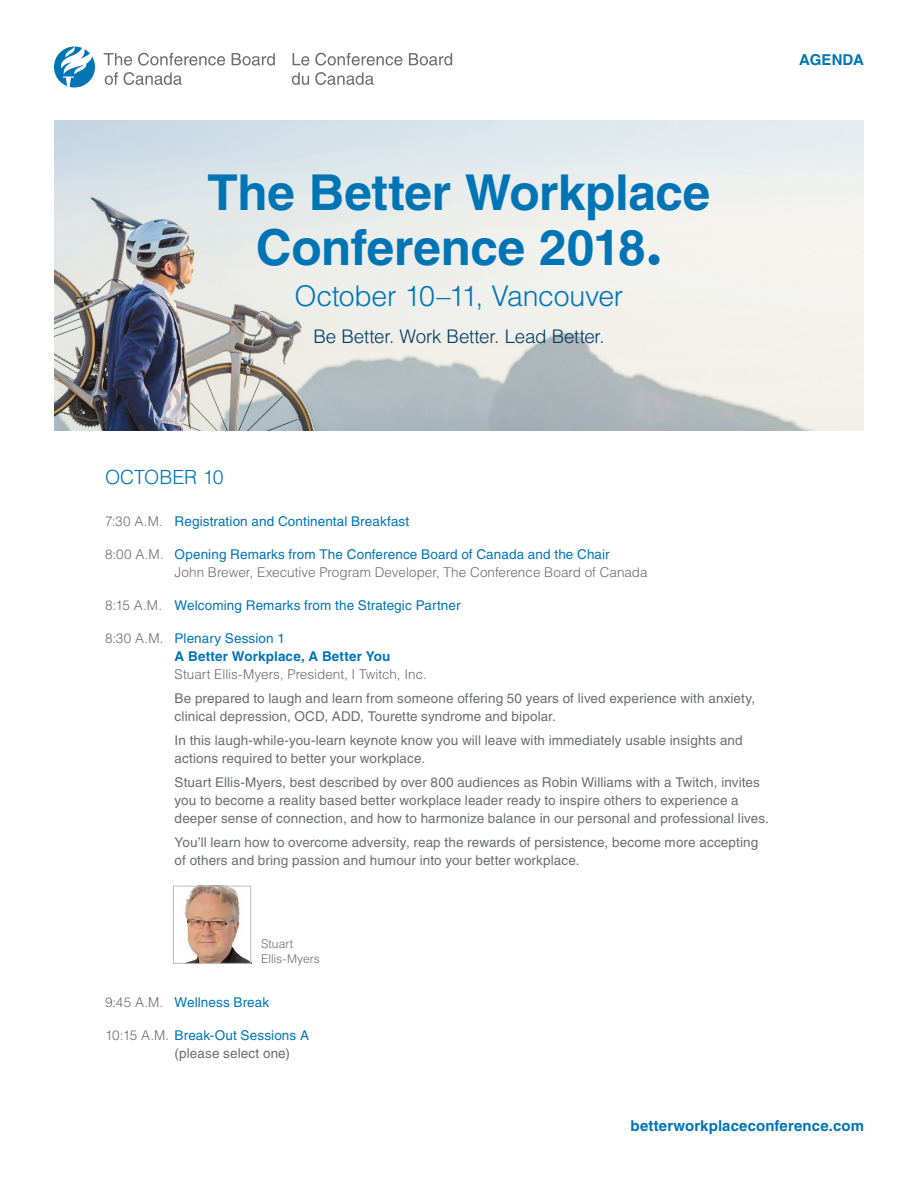
<style>
.page{position:relative;width:918px;height:1188px;background:#fff}
.page>*{position:absolute;margin:0;border:0;box-sizing:border-box;transform-origin:0 0}
.t1{font:700 49.5px/55.5px "Helvetica LT Std";letter-spacing:-.005em;color:#0075b6;text-align:center}
.t2{font:300 28.5px "Helvetica LT Std";letter-spacing:-.01em;color:#0075b6}
.Agenda_-_Day{font:300 19.5px "Helvetica LT Std";letter-spacing:-.01em;color:#0075b6}
.t3{font:300 18.75px "Helvetica LT Std";letter-spacing:-.01em;color:#003a63}
.t4{font:700 15px "Helvetica LT Std";letter-spacing:.005em;color:#0075b6}
.Agenda_-_Session_Bod{font:13.5px/18px "Helvetica LT Std";letter-spacing:.01em;color:#6c6d70}
.Agenda_-_Time___Sess{font:13.5px "Helvetica LT Std";letter-spacing:.01em;color:#0075b6}
.Agenda_-_Speaker_Nam{font:300 13.5px "Helvetica LT Std";color:#6c6d70}
.Agenda_-_Session_Tit{font:700 13.5px "Helvetica LT Std";letter-spacing:.01em;color:#0075b6}
.Agenda_-_Co-Speakers{font:13.5px "Helvetica LT Std";letter-spacing:.01em;color:#6c6d70}
.Agenda_-_Photo_Name{font:300 12px/15px "Helvetica LT Std";letter-spacing:.005em;color:#6c6d70}
.s1{font-family:"Times LT Std";font-size:64.5px}
.s2{font-weight:300;color:#6c6d70}
</style>
<div class="page">
<img style="left:54px;top:120px;width:810px;height:310px">
<svg style="left:54px;top:47px;width:41px;height:41px"></svg>
<svg style="left:104px;top:53px;width:28px;height:13px"></svg>
<svg style="left:138px;top:53px;width:87px;height:13px"></svg>
<svg style="left:232px;top:53px;width:43px;height:13px"></svg>
<svg style="left:105px;top:72px;width:13px;height:13px"></svg>
<svg style="left:124px;top:72px;width:58px;height:13px"></svg>
<svg style="left:293px;top:53px;width:16px;height:13px"></svg>
<svg style="left:315px;top:53px;width:87px;height:13px"></svg>
<svg style="left:409px;top:53px;width:43px;height:13px"></svg>
<svg style="left:292px;top:72px;width:17px;height:13px"></svg>
<svg style="left:315px;top:72px;width:59px;height:13px"></svg>
<img style="left:185px;top:888px;width:64px;height:74px">
<div style="left:173px;top:886px;width:78px;height:78px;border:1px solid #bcbdc0"></div>
<h1 class="t1" style="left:208px;top:164px;width:504px">The Better Workplace<br>Conference 2018<span class="s1">.</span></h1>
<h2 class="t2" style="left:295px;top:278px;width:330px">October 10–11, Vancouver</h2>
<h3 class="t3" style="left:313px;top:325px;width:293px">Be Better. Work Better. Lead Better.</h3>
<p class="t4" style="left:799px;top:51px;width:66px">AGENDA</p>
<p class="Agenda_-_Day" style="left:105px;top:464px;width:120px">OCTOBER 10</p>
<p class="Agenda_-_Time___Sess" style="left:105px;top:513px;width:306px"><span class="s2">7:30 A.M.</span> Registration and Continental Breakfast</p>
<p class="Agenda_-_Time___Sess" style="left:105px;top:546px;width:506px"><span class="s2">8:00 A.M.</span> Opening Remarks from The Conference Board of Canada and the Chair</p>
<p class="Agenda_-_Speaker_Nam" style="left:175px;top:563px;width:475px">John Brewer, Executive Program Developer, The Conference Board of Canada</p>
<p class="Agenda_-_Time___Sess" style="left:105px;top:597px;width:357px"><span class="s2">8:15 A.M.</span> Welcoming Remarks from the Strategic Partner</p>
<p class="Agenda_-_Time___Sess" style="left:105px;top:630px;width:182px"><span class="s2">8:30 A.M.</span> Plenary Session 1</p>
<p class="Agenda_-_Session_Tit" style="left:175px;top:648px;width:217px">A Better Workplace, A Better You</p>
<p class="Agenda_-_Speaker_Nam" style="left:175px;top:665px;width:254px">Stuart Ellis-Myers, President, I Twitch, Inc.</p>
<p class="Agenda_-_Session_Bod" style="left:175px;top:689px;width:582px">Be prepared to laugh and learn from someone offering 50 years of lived experience with anxiety, clinical depression, OCD, ADD, Tourette syndrome and bipolar.</p>
<p class="Agenda_-_Session_Bod" style="left:175px;top:731px;width:570px">In this laugh-while-you-learn keynote know you will leave with immediately usable insights and actions required to better your workplace.</p>
<p class="Agenda_-_Session_Bod" style="left:175px;top:773px;width:596px">Stuart Ellis-Myers, best described by over 800 audiences as Robin Williams with a Twitch, invites you to become a reality based better workplace leader ready to inspire others to experience a deeper sense of connection, and how to harmonize balance in our personal and professional lives.</p>
<p class="Agenda_-_Session_Bod" style="left:175px;top:833px;width:585px">You’ll learn how to overcome adversity, reap the rewards of persistence, become more accepting of others and bring passion and humour into your better workplace.</p>
<p class="Agenda_-_Photo_Name" style="left:261px;top:936px;width:60px">Stuart<br>Ellis-Myers</p>
<p class="Agenda_-_Time___Sess" style="left:105px;top:994px;width:166px"><span class="s2">9:45 A.M.</span> Wellness Break</p>
<p class="Agenda_-_Time___Sess" style="left:105px;top:1027px;width:206px"><span class="s2">10:15 A.M.</span> Break-Out Sessions A</p>
<p class="Agenda_-_Co-Speakers" style="left:175px;top:1045px;width:117px">(please select one)</p>
<p class="t4" style="left:631px;top:1117px;width:235px">betterworkplaceconference.com</p>
</div>
